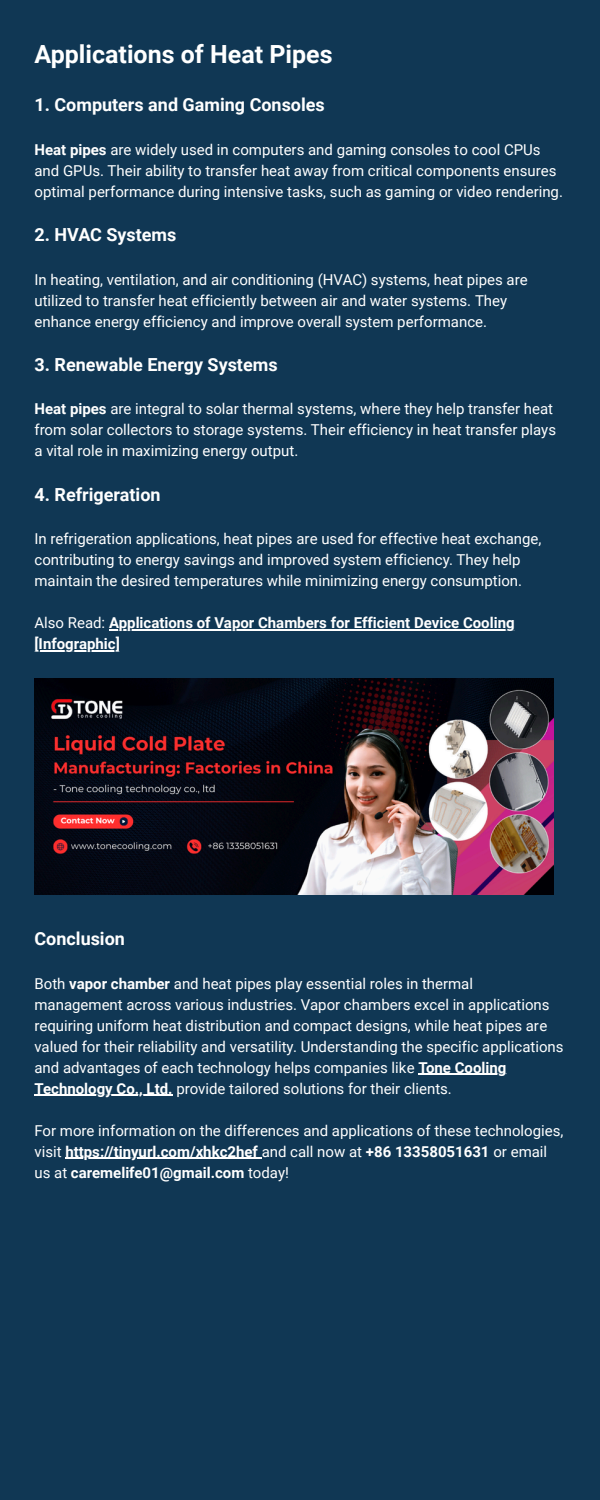
<style>
.page{position:relative;width:600px;height:1500px;background:#103754}
.page>*{position:absolute;margin:0;border:0;box-sizing:border-box;transform-origin:0 0}
.t1{font:700 25px "Roboto";color:#fff}
.t2{font:700 18px "Roboto";color:#fff}
.t3{font:15px/21px "Roboto";color:#fff}
.t4{font:700 15px/21px "Roboto";color:#fff}
.s1{font-weight:700}
.s2{font-weight:400}
</style>
<div class="page">
<hr style="left:109px;top:629px;width:406px;height:1px;background:#fff">
<hr style="left:34px;top:650px;width:86px;height:1px;background:#fff">
<hr style="left:418px;top:1074px;width:89px;height:1px;background:#fff">
<hr style="left:34px;top:1095px;width:139px;height:1px;background:#fff">
<hr style="left:65px;top:1158px;width:193px;height:1px;background:#fff">
<img style="left:34px;top:678px;width:520px;height:216px">
<h1 class="t1" style="left:34px;top:40px;width:300px">Applications of Heat Pipes</h1>
<p class="t2" style="left:34px;top:95px;width:292px">1. Computers and Gaming Consoles</p>
<p class="t3" style="left:34px;top:139px;width:530px"><span class="s1">Heat pipes</span> are widely used in computers and gaming consoles to cool CPUs and GPUs. Their ability to transfer heat away from critical components ensures optimal performance during intensive tasks, such as gaming or video rendering.</p>
<p class="t2" style="left:34px;top:224px;width:143px">2. HVAC Systems</p>
<p class="t3" style="left:34px;top:269px;width:495px">In heating, ventilation, and air conditioning (HVAC) systems, heat pipes are utilized to transfer heat efficiently between air and water systems. They enhance energy efficiency and improve overall system performance.</p>
<p class="t2" style="left:34px;top:354px;width:245px">3. Renewable Energy Systems</p>
<p class="t3" style="left:34px;top:399px;width:523px"><span class="s1">Heat pipes</span> are integral to solar thermal systems, where they help transfer heat from solar collectors to storage systems. Their efficiency in heat transfer plays a vital role in maximizing energy output.</p>
<p class="t2" style="left:34px;top:484px;width:128px">4. Refrigeration</p>
<p class="t3" style="left:34px;top:529px;width:508px">In refrigeration applications, heat pipes are used for effective heat exchange, contributing to energy savings and improved system efficiency. They help maintain the desired temperatures while minimizing energy consumption.</p>
<p class="t4" style="left:34px;top:613px;width:482px"><span class="s2">Also Read:</span> Applications of Vapor Chambers for Efficient Device Cooling [Infographic]</p>
<p class="t2" style="left:34px;top:929px;width:92px">Conclusion</p>
<p class="t3" style="left:34px;top:973px;width:531px">Both <span class="s1">vapor chamber</span> and heat pipes play essential roles in thermal management across various industries. Vapor chambers excel in applications requiring uniform heat distribution and compact designs, while heat pipes are valued for their reliability and versatility. Understanding the specific applications and advantages of each technology helps companies like <span class="s1">Tone Cooling Technology Co., Ltd.</span> provide tailored solutions for their clients.</p>
<p class="t3" style="left:34px;top:1120px;width:530px">For more information on the differences and applications of these technologies, visit <span class="s1">https://tinyurl.com/xhkc2hef</span> and call now at <span class="s1">+86 13358051631</span> or email us at <span class="s1">caremelife01@gmail.com</span> today!</p>
</div>
